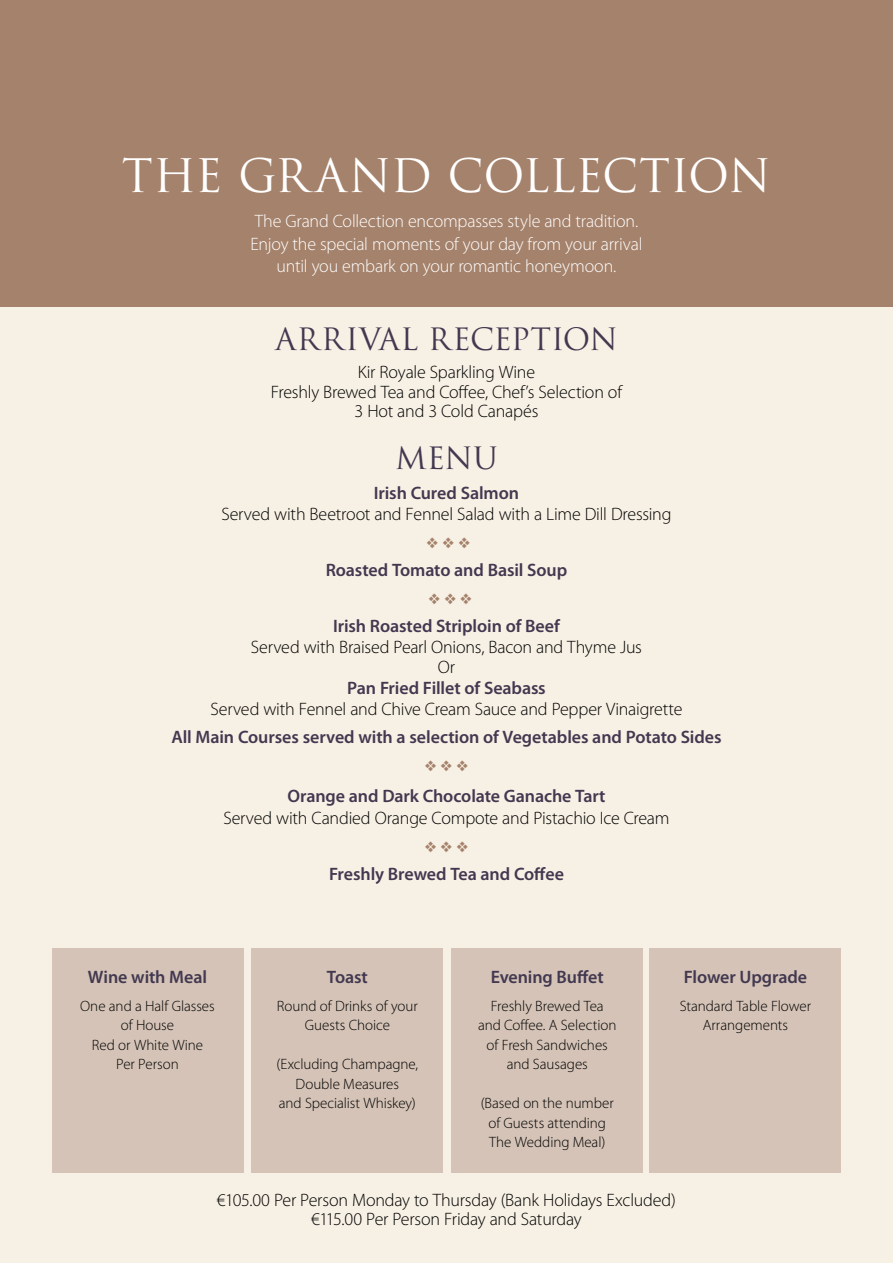
<style>
.page{position:relative;width:893px;height:1263px;background:#f7f0e4}
.page>*{position:absolute;margin:0;border:0;box-sizing:border-box;transform-origin:0 0}
.t1{font:45px "Trajan Pro";letter-spacing:-.01em;color:#fff}
.t2{font:30px "Trajan Pro";letter-spacing:.005em;color:#423850}
.t3{font:300 18px/19.5px "Myriad Pro";letter-spacing:-.01em;color:#000;text-align:center}
.t4{font:600 18px "Myriad Pro";letter-spacing:-.005em;color:#423850}
.t5{font:300 18px/22.5px "Myriad Pro";letter-spacing:-.01em;color:#fff;text-align:center}
.t6{font:300 15px/19.5px "Myriad Pro";letter-spacing:-.005em;color:#000;text-align:center}
.t7{font:15px "Zapf Dingbats ITC";color:#a5826b}
</style>
<div class="page">
<div style="left:0;top:0;width:893px;height:306px;background:#a5826b"></div>
<div style="left:52px;top:948px;width:191px;height:224px;background:#d4c3b6"></div>
<div style="left:452px;top:948px;width:191px;height:224px;background:#d4c3b6"></div>
<div style="left:650px;top:948px;width:191px;height:224px;background:#d4c3b6"></div>
<div style="left:252px;top:948px;width:191px;height:224px;background:#d4c3b6"></div>
<h1 class="t1" style="left:122px;top:147px;width:650px">THE GRAND COLLECTION</h1>
<p class="t5" style="left:250px;top:210px;width:394px">The Grand Collection encompasses style and tradition.<br>Enjoy the special moments of your day from your arrival until you embark on your romantic honeymoon.</p>
<h2 class="t2" style="left:275px;top:320px;width:344px">ARRIVAL RECEPTION</h2>
<p class="t3" style="left:271px;top:363px;width:353px">Kir Royale Sparkling Wine<br>Freshly Brewed Tea and Coffee, Chef’s Selection of<br>3 Hot and 3 Cold Canapés</p>
<h2 class="t2" style="left:395px;top:439px;width:104px">MENU</h2>
<p class="t4" style="left:374px;top:481px;width:147px">Irish Cured Salmon</p>
<p class="t3" style="left:221px;top:504px;width:452px">Served with Beetroot and Fennel Salad with a Lime Dill Dressing</p>
<p class="t7" style="left:427px;top:536px;width:45px">❖ ❖ ❖</p>
<p class="t4" style="left:326px;top:558px;width:243px">Roasted Tomato and Basil Soup</p>
<p class="t7" style="left:428px;top:592px;width:45px">❖ ❖ ❖</p>
<p class="t4" style="left:333px;top:614px;width:228px">Irish Roasted Striploin of Beef</p>
<p class="t3" style="left:251px;top:637px;width:392px">Served with Braised Pearl Onions, Bacon and Thyme Jus<br>Or</p>
<p class="t4" style="left:347px;top:676px;width:200px">Pan Fried Fillet of Seabass</p>
<p class="t3" style="left:211px;top:699px;width:473px">Served with Fennel and Chive Cream Sauce and Pepper Vinaigrette</p>
<p class="t4" style="left:172px;top:725px;width:551px">All Main Courses served with a selection of Vegetables and Potato Sides</p>
<p class="t7" style="left:425px;top:758px;width:45px">❖ ❖ ❖</p>
<p class="t4" style="left:287px;top:784px;width:320px">Orange and Dark Chocolate Ganache Tart</p>
<p class="t3" style="left:223px;top:808px;width:448px">Served with Candied Orange Compote and Pistachio Ice Cream</p>
<p class="t7" style="left:425px;top:840px;width:45px">❖ ❖ ❖</p>
<p class="t4" style="left:329px;top:862px;width:236px">Freshly Brewed Tea and Coffee</p>
<p class="t4" style="left:88px;top:965px;width:121px">Wine with Meal</p>
<p class="t6" style="left:80px;top:996px;width:136px">One and a Half Glasses of House<br>Red or White Wine<br>Per Person</p>
<p class="t4" style="left:327px;top:965px;width:43px">Toast</p>
<p class="t6" style="left:277px;top:996px;width:142px">Round of Drinks of your<br>Guests Choice</p>
<p class="t6" style="left:276px;top:1054px;width:143px">(Excluding Champagne,<br>Double Measures<br>and Specialist Whiskey)</p>
<p class="t4" style="left:491px;top:965px;width:114px">Evening Buffet</p>
<p class="t6" style="left:478px;top:996px;width:140px">Freshly Brewed Tea and Coffee. A Selection of Fresh Sandwiches and Sausages</p>
<p class="t6" style="left:481px;top:1093px;width:135px">(Based on the number of Guests attending<br>The Wedding Meal)</p>
<p class="t4" style="left:684px;top:965px;width:125px">Flower Upgrade</p>
<p class="t6" style="left:680px;top:996px;width:133px">Standard Table Flower<br>Arrangements</p>
<p class="t3" style="left:217px;top:1190px;width:461px">€105.00 Per Person Monday to Thursday (Bank Holidays Excluded) €115.00 Per Person Friday and Saturday</p>
</div>
